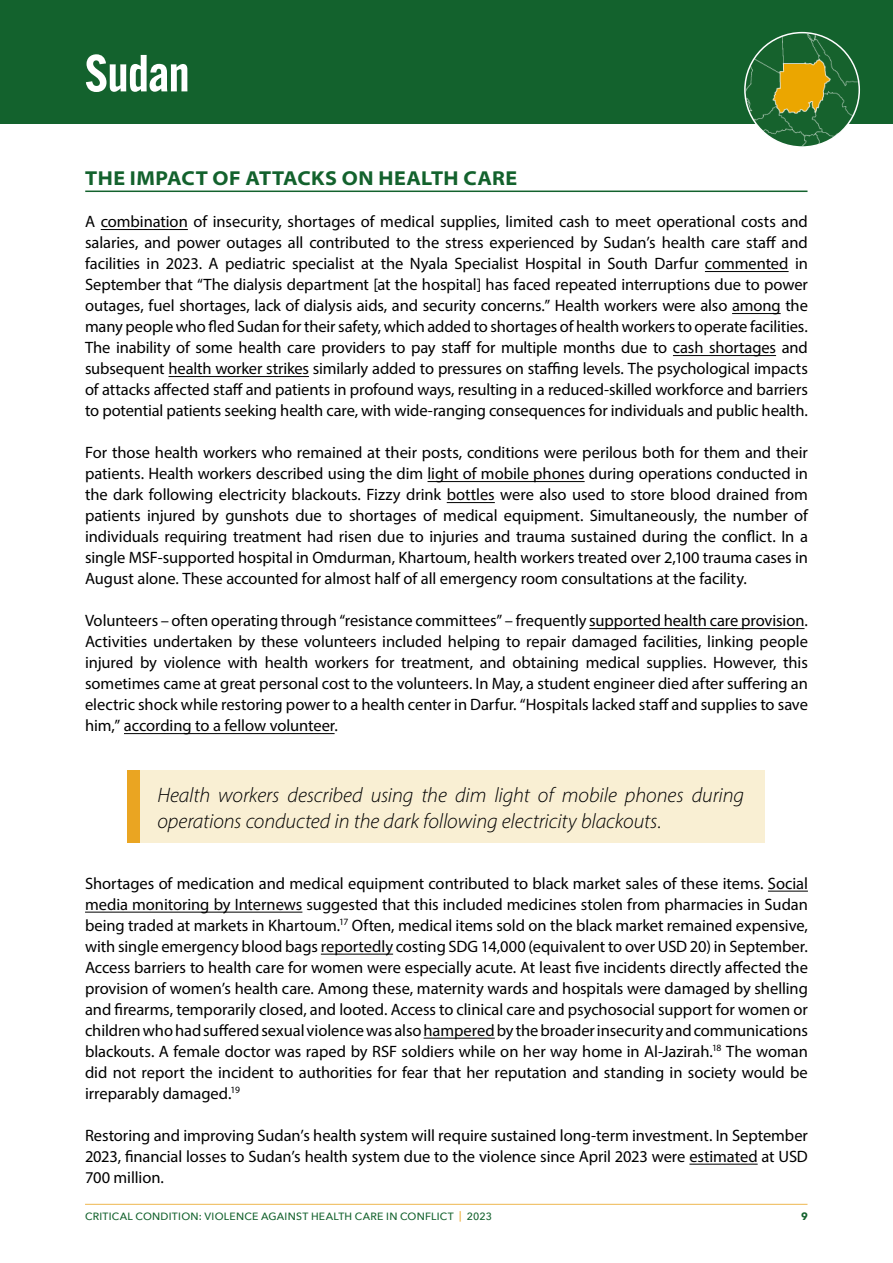
<style>
.page{position:relative;width:893px;height:1263px;background:#fff}
.page>*{position:absolute;margin:0;border:0;box-sizing:border-box;transform-origin:0 0}
.t1{font:600 51px "Alternate Gothic ATF";letter-spacing:-.01em;color:#fff}
.SHCC_Body_copy{font:italic 300 21px/25.5px "Myriad Pro";letter-spacing:-.005em;color:#000}
.Body_copy{font:700 semi-expanded 20.25px "Myriad Pro";letter-spacing:.025em;color:#13622d}
.SHCC_Body_copy-2{font:16.5px/21px "Myriad Pro";letter-spacing:-.005em;color:#000;text-align:justify}
.t2{font:500 10.5px "Avenir Next";letter-spacing:.025em;color:#13622d}
.t3{font:700 10.5px "Avenir Next";color:#13622d}
.s1{color:#eaa522}
</style>
<div class="page">
<hr style="left:85px;top:1204px;width:722px;height:1px;background:#eaa522">
<div style="left:0;top:0;width:893px;height:123px;background:#13622d"></div>
<img style="left:746px;top:33px;width:112px;height:112px">
<div style="left:744px;top:32px;width:116px;height:116px;border:2px solid #fff;border-radius:50%"></div>
<hr style="left:85px;top:191px;width:722px;height:1px;background:#13622d">
<hr style="left:101px;top:229px;width:87px;height:1px;background:#000">
<hr style="left:705px;top:271px;width:84px;height:1px;background:#000">
<hr style="left:732px;top:313px;width:49px;height:1px;background:#000">
<hr style="left:673px;top:355px;width:103px;height:1px;background:#000">
<hr style="left:169px;top:376px;width:140px;height:1px;background:#000">
<hr style="left:427px;top:481px;width:158px;height:1px;background:#000">
<hr style="left:447px;top:502px;width:48px;height:1px;background:#000">
<hr style="left:589px;top:628px;width:215px;height:1px;background:#000">
<hr style="left:124px;top:733px;width:211px;height:1px;background:#000">
<hr style="left:768px;top:891px;width:40px;height:1px;background:#000">
<hr style="left:85px;top:912px;width:217px;height:1px;background:#000">
<hr style="left:321px;top:954px;width:72px;height:1px;background:#000">
<hr style="left:424px;top:1038px;width:71px;height:1px;background:#000">
<hr style="left:689px;top:1164px;width:69px;height:1px;background:#000">
<div style="left:128px;top:770px;width:637px;height:73px;background:#f9efd3"></div>
<div style="left:128px;top:770px;width:12px;height:72px;background:#eaa522"></div>
<p class="t1" style="left:85px;top:41px;width:106px">Sudan</p>
<p class="Body_copy" style="left:85px;top:165px;width:434px">THE IMPACT OF ATTACKS ON HEALTH CARE</p>
<p class="SHCC_Body_copy-2" style="left:85px;top:211px;width:724px">A combination of insecurity, shortages of medical supplies, limited cash to meet operational costs and salaries, and power outages all contributed to the stress experienced by Sudan’s health care staff and facilities in 2023. A pediatric specialist at the Nyala Specialist Hospital in South Darfur commented in September that “The dialysis department [at the hospital] has faced repeated interruptions due to power outages, fuel shortages, lack of dialysis aids, and security concerns.” Health workers were also among the many people who fled Sudan for their safety, which added to shortages of health workers to operate facilities.<br>The inability of some health care providers to pay staff for multiple months due to cash shortages and subsequent health worker strikes similarly added to pressures on staffing levels. The psychological impacts of attacks affected staff and patients in profound ways, resulting in a reduced-skilled workforce and barriers to potential patients seeking health care, with wide-ranging consequences for individuals and public health.</p>
<p class="SHCC_Body_copy-2" style="left:85px;top:442px;width:724px">For those health workers who remained at their posts, conditions were perilous both for them and their patients. Health workers described using the dim light of mobile phones during operations conducted in the dark following electricity blackouts. Fizzy drink bottles were also used to store blood drained from patients injured by gunshots due to shortages of medical equipment. Simultaneously, the number of individuals requiring treatment had risen due to injuries and trauma sustained during the conflict. In a single MSF-supported hospital in Omdurman, Khartoum, health workers treated over 2,100 trauma cases in August alone. These accounted for almost half of all emergency room consultations at the facility.</p>
<p class="SHCC_Body_copy-2" style="left:85px;top:610px;width:724px">Volunteers – often operating through “resistance committees” – frequently supported health care provision.<br>Activities undertaken by these volunteers included helping to repair damaged facilities, linking people injured by violence with health workers for treatment, and obtaining medical supplies. However, this sometimes came at great personal cost to the volunteers. In May, a student engineer died after suffering an electric shock while restoring power to a health center in Darfur. “Hospitals lacked staff and supplies to save him,” according to a fellow volunteer.</p>
<p class="SHCC_Body_copy" style="left:157px;top:782px;width:588px">Health workers described using the dim light of mobile phones during operations conducted in the dark following electricity blackouts.</p>
<p class="SHCC_Body_copy-2" style="left:85px;top:872px;width:724px">Shortages of medication and medical equipment contributed to black market sales of these items. Social media monitoring by Internews suggested that this included medicines stolen from pharmacies in Sudan being traded at markets in Khartoum.<sup>17</sup> Often, medical items sold on the black market remained expensive, with single emergency blood bags reportedly costing SDG 14,000 (equivalent to over USD 20) in September.</p>
<p class="SHCC_Body_copy-2" style="left:85px;top:956px;width:724px">Access barriers to health care for women were especially acute. At least five incidents directly affected the provision of women’s health care. Among these, maternity wards and hospitals were damaged by shelling and firearms, temporarily closed, and looted. Access to clinical care and psychosocial support for women or children who had suffered sexual violence was also hampered by the broader insecurity and communications blackouts. A female doctor was raped by RSF soldiers while on her way home in Al-Jazirah.<sup>18</sup> The woman did not report the incident to authorities for fear that her reputation and standing in society would be irreparably damaged.<sup>19</sup></p>
<p class="SHCC_Body_copy-2" style="left:85px;top:1124px;width:724px">Restoring and improving Sudan’s health system will require sustained long-term investment. In September 2023, financial losses to Sudan’s health system due to the violence since April 2023 were estimated at USD 700 million.</p>
<p class="t2" style="left:85px;top:1207px;width:408px">CRITICAL CONDITION: VIOLENCE AGAINST HEALTH CARE IN CONFLICT <span class="s1">|</span> 2023</p>
<p class="t3" style="left:801px;top:1207px;width:8px">9</p>
</div>
